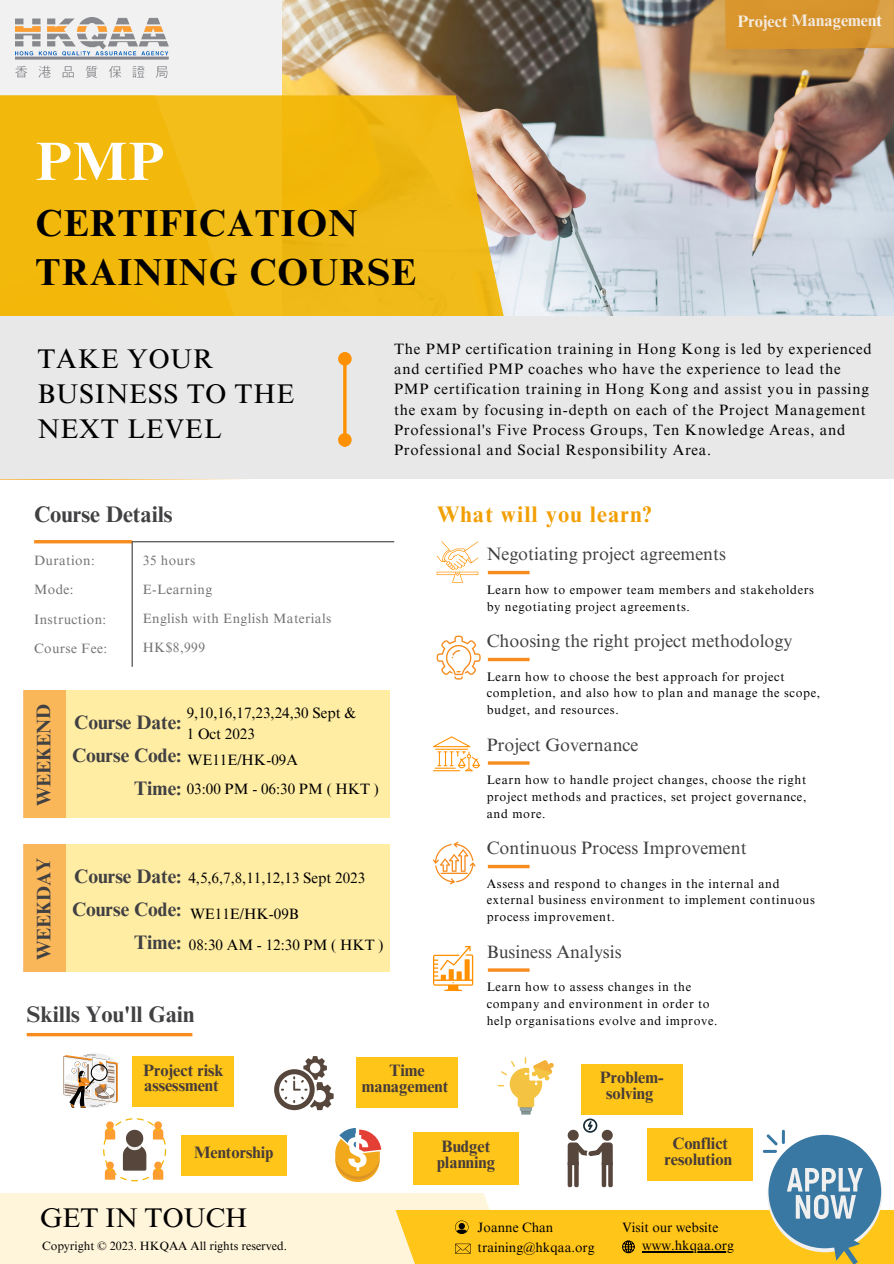
<style>
.page{position:relative;width:894px;height:1264px;background:#fff}
.page>*{position:absolute;margin:0;border:0;box-sizing:border-box;transform-origin:0 0}
.t1{font:700 54px "Times NRMT Pro";color:#fff}
.t2{font:700 37.5px/49.5px "Times NRMT Pro";letter-spacing:.03em;color:#000}
.t3{font:27px/35px "Times NRMT Pro";letter-spacing:.03em;color:#000}
.t4{font:27px "Times NRMT Pro";color:#000}
.t5{font:700 22.5px "Times NRMT Pro";color:#414042}
.t6{font:700 22.5px "Times NRMT Pro";letter-spacing:.05em;color:#f29f05}
.t7{font:700 19.5px "Times NRMT Pro";color:#414042}
.t8{font:18px "Times NRMT Pro";color:#414042}
.t9{font:700 16.5px/15.8px "Times NRMT Pro";color:#473c38;text-align:center}
.t10{font:700 16.5px "Times NRMT Pro";letter-spacing:-.005em;color:#fff}
.t11{font:15px/20.2px "Times NRMT Pro";letter-spacing:.05em;color:#000}
.t12{font:15px "Times NRMT Pro";color:#000}
.t13{font:13.5px "Times NRMT Pro";letter-spacing:.03em;color:#737373}
.t14{font:13.5px "Times NRMT Pro";color:#000}
.t15{font:12.45px/16.5px "Times NRMT Pro";letter-spacing:.05em;color:#000}
.t16{font:12px "Times NRMT Pro";color:#000}
</style>
<div class="page">
<div style="left:0;top:0;width:282px;height:95px;background:#f1f1f1"></div>
<img style="left:282px;top:0;width:611px;height:317px">
<div style="left:0;top:1192px;width:525px;height:71px;background:#fff5da"></div>
<svg style="left:0;top:95px;width:523px;height:222px;background:#eeb91e"></svg>
<div style="left:0;top:317px;width:893px;height:162px;background:#e8e8e8"></div>
<hr style="left:343px;top:365px;width:3px;height:69px;background:#ff9100">
<div style="left:340px;top:354px;width:10px;height:10px;background:#ff9100;border-radius:50%"></div>
<div style="left:338px;top:352px;width:13px;height:13px;border:3px solid #ff9100;border-radius:50%"></div>
<div style="left:340px;top:435px;width:10px;height:10px;background:#ff9100;border-radius:50%"></div>
<div style="left:338px;top:433px;width:13px;height:13px;border:3px solid #ff9100;border-radius:50%"></div>
<svg style="left:433px;top:946px;width:40px;height:45px"></svg>
<img style="left:15px;top:17px;width:154px;height:61px">
<hr style="left:487px;top:571px;width:42px;height:3px;background:#f68b1e">
<hr style="left:36px;top:541px;width:358px;height:1px;background:#414042">
<hr style="left:34px;top:540px;width:98px;height:3px;background:#f68b1e">
<svg style="left:27px;top:1033px;width:165px;height:3px"></svg>
<hr style="left:132px;top:541px;width:1px;height:125px;background:#414042">
<svg style="left:436px;top:541px;width:42px;height:41px"></svg>
<svg style="left:487px;top:657px;width:42px;height:4px"></svg>
<hr style="left:487px;top:761px;width:42px;height:3px;background:#f68b1e">
<svg style="left:487px;top:864px;width:42px;height:4px"></svg>
<hr style="left:487px;top:968px;width:42px;height:3px;background:#f68b1e">
<svg style="left:436px;top:635px;width:44px;height:44px"></svg>
<svg style="left:432px;top:736px;width:48px;height:35px"></svg>
<svg style="left:433px;top:841px;width:42px;height:43px"></svg>
<hr style="left:440px;top:872px;width:27px;height:2px;background:#f68b1e">
<svg style="left:63px;top:1053px;width:55px;height:55px"></svg>
<svg style="left:103px;top:1118px;width:63px;height:63px"></svg>
<div style="left:132px;top:1056px;width:102px;height:50px;background:#ffc518"></div>
<div style="left:181px;top:1135px;width:105px;height:40px;background:#ffc518"></div>
<svg style="left:395px;top:1119px;width:498px;height:144px"></svg>
<div style="left:583px;top:1118px;width:14px;height:14px;border:2px solid #192c37;border-radius:50%"></div>
<div style="left:647px;top:1128px;width:106px;height:52px;background:#ffc518"></div>
<div style="left:356px;top:1057px;width:102px;height:50px;background:#ffc518"></div>
<div style="left:413px;top:1131px;width:105px;height:53px;background:#ffc518"></div>
<div style="left:580px;top:1063px;width:102px;height:51px;background:#ffc518"></div>
<svg style="left:335px;top:1128px;width:46px;height:53px"></svg>
<svg style="left:274px;top:1056px;width:59px;height:54px"></svg>
<div style="left:521px;top:1109px;width:9px;height:5px;background:#7f8e8e"></div>
<svg style="left:497px;top:1057px;width:57px;height:54px"></svg>
<svg style="left:724px;top:0;width:169px;height:50px;background:#d69430"></svg>
<div style="left:24px;top:690px;width:365px;height:127px;background:#ffeda4"></div>
<div style="left:23px;top:690px;width:43px;height:127px;background:#fab75a"></div>
<div style="left:24px;top:844px;width:365px;height:127px;background:#ffeda4"></div>
<div style="left:23px;top:844px;width:43px;height:127px;background:#fab75a"></div>
<p class="t1" style="left:36px;top:141px;width:130px">PMP</p>
<p class="t2" style="left:36px;top:203px;width:382px">CERTIFICATION<br>TRAINING COURSE</p>
<h3 class="t10" style="left:737px;top:15px;width:146px">Project Management</h3>
<p class="t3" style="left:37px;top:345px;width:258px">TAKE YOUR<br>BUSINESS TO THE<br>NEXT LEVEL</p>
<p class="t11" style="left:394px;top:340px;width:479px">The PMP certification training in Hong Kong is led by experienced and certified PMP coaches who have the experience to lead the PMP certification training in Hong Kong and assist you in passing the exam by focusing in-depth on each of the Project Management Professional's Five Process Groups, Ten Knowledge Areas, and Professional and Social Responsibility Area.</p>
<p class="t5" style="left:34px;top:506px;width:140px">Course Details</p>
<p class="t13" style="left:34px;top:555px;width:62px">Duration:</p>
<p class="t13" style="left:34px;top:584px;width:41px">Mode:</p>
<p class="t13" style="left:34px;top:614px;width:74px">Instruction:</p>
<p class="t13" style="left:34px;top:643px;width:74px">Course Fee:</p>
<p class="t13" style="left:143px;top:555px;width:54px">35 hours</p>
<p class="t13" style="left:143px;top:584px;width:71px">E-Learning</p>
<p class="t13" style="left:143px;top:613px;width:190px">English with English Materials</p>
<p class="t13" style="left:143px;top:642px;width:64px">HK$8,999</p>
<p class="t7" style="left:36px;top:806px;width:104px;rotate:-90deg">WEEKEND</p>
<p class="t12" style="left:187px;top:707px;width:171px">9,10,16,17,23,24,30 Sept &amp;</p>
<p class="t7" style="left:74px;top:715px;width:109px">Course Date:</p>
<p class="t7" style="left:72px;top:748px;width:111px">Course Code:</p>
<p class="t7" style="left:134px;top:780px;width:49px">Time:</p>
<p class="t11" style="left:187px;top:726px;width:70px">1 Oct 2023</p>
<p class="t12" style="left:187px;top:754px;width:112px">WE11E/HK-09A</p>
<p class="t12" style="left:187px;top:783px;width:193px">03:00 PM - 06:30 PM ( HKT )</p>
<p class="t7" style="left:36px;top:960px;width:104px;rotate:-90deg">WEEKDAY</p>
<p class="t7" style="left:74px;top:869px;width:109px">Course Date:</p>
<p class="t7" style="left:72px;top:902px;width:111px">Course Code:</p>
<p class="t7" style="left:134px;top:934px;width:49px">Time:</p>
<p class="t12" style="left:188px;top:872px;width:178px">4,5,6,7,8,11,12,13 Sept 2023</p>
<p class="t12" style="left:190px;top:908px;width:110px">WE11E/HK-09B</p>
<p class="t12" style="left:189px;top:939px;width:196px">08:30 AM - 12:30 PM ( HKT )</p>
<p class="t5" style="left:27px;top:1005px;width:169px">Skills You'll Gain</p>
<p class="t6" style="left:437px;top:506px;width:216px">What will you learn?</p>
<p class="t8" style="left:486px;top:547px;width:241px">Negotiating project agreements</p>
<p class="t15" style="left:486px;top:583px;width:329px">Learn how to empower team members and stakeholders by negotiating project agreements.</p>
<p class="t8" style="left:486px;top:634px;width:307px">Choosing the right project methodology</p>
<p class="t15" style="left:486px;top:670px;width:335px">Learn how to choose the best approach for project completion, and also how to plan and manage the scope, budget, and resources.</p>
<p class="t8" style="left:486px;top:738px;width:153px">Project Governance</p>
<p class="t15" style="left:486px;top:773px;width:321px;text-align:justify">Learn how to handle project changes, choose the right project methods and practices, set project governance, and more.</p>
<p class="t8" style="left:486px;top:841px;width:261px">Continuous Process Improvement</p>
<p class="t15" style="left:486px;top:877px;width:329px">Assess and respond to changes in the internal and external business environment to implement continuous process improvement.</p>
<p class="t8" style="left:486px;top:945px;width:136px">Business Analysis</p>
<p class="t15" style="left:486px;top:980px;width:232px">Learn how to assess changes in the company and environment in order to help organisations evolve and improve.</p>
<p class="t9" style="left:143px;top:1064px;width:82px;text-align:left">Project risk assessment</p>
<p class="t9" style="left:361px;top:1064px;width:88px">Time management</p>
<p class="t9" style="left:599px;top:1071px;width:65px">Problem&shy;solving</p>
<p class="t9" style="left:194px;top:1146px;width:81px">Mentorship</p>
<p class="t9" style="left:664px;top:1137px;width:69px">Conflict resolution</p>
<p class="t9" style="left:436px;top:1140px;width:60px">Budget planning</p>
<p class="t4" style="left:40px;top:1207px;width:209px">GET IN TOUCH</p>
<p class="t16" style="left:42px;top:1241px;width:246px">Copyright © 2023. HKQAA All rights reserved.</p>
<p class="t14" style="left:477px;top:1222px;width:77px">Joanne Chan</p>
<p class="t14" style="left:622px;top:1222px;width:97px">Visit our website</p>
<p class="t14" style="left:477px;top:1242px;width:118px">training@hkqaa.org</p>
<p class="t14" style="left:641px;top:1240px;width:93px">www.hkqaa.org</p>
</div>
